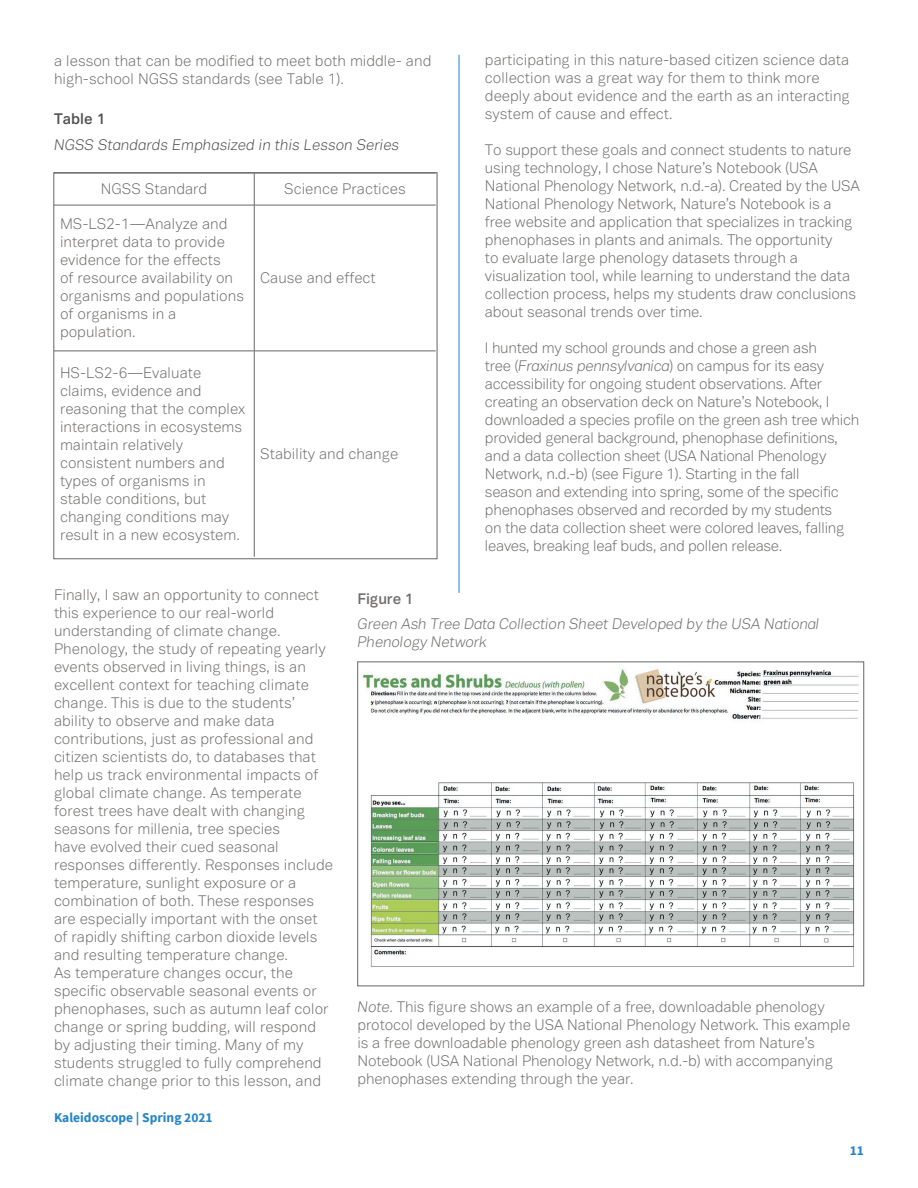
<style>
.page{position:relative;width:918px;height:1188px;background:#fff}
.page>*{position:absolute;margin:0;border:0;box-sizing:border-box;transform-origin:0 0}
.t1{font:300 15px/18px "Vaud";color:#706e6c}
.t2{font:300 15px/18px "Vaud";letter-spacing:-.02em;color:#706e6c}
.t3{font:italic 300 15px/18px "Vaud";letter-spacing:-.01em;color:#706e6c}
.t4{font:italic 300 15px "Vaud";color:#4e4f4f}
.t5{font:600 15px "Vaud";letter-spacing:-.01em;color:#706e6c}
.t6{font:600 15px "Vaud";color:#4e4f4f}
.t7{font:700 13.5px "Source Sans Pro";color:#2585c6}
.s1{font-style:italic}
</style>
<div class="page">
<hr style="left:459px;top:55px;width:1px;height:538px;background:#2585c6">
<hr style="left:254px;top:173px;width:1px;height:32px;background:#656666">
<hr style="left:254px;top:205px;width:1px;height:146px;background:#656666">
<hr style="left:54px;top:351px;width:200px;height:1px;background:#656666">
<hr style="left:254px;top:351px;width:1px;height:206px;background:#656666">
<hr style="left:254px;top:351px;width:182px;height:1px;background:#656666">
<hr style="left:54px;top:205px;width:200px;height:1px;background:#656666">
<hr style="left:254px;top:205px;width:182px;height:1px;background:#656666">
<div style="left:54px;top:172px;width:383px;height:387px;border:1px solid #656666"></div>
<img style="left:362px;top:669px;width:497px;height:298px">
<div style="left:357px;top:662px;width:507px;height:324px;border:1px solid #656666"></div>
<p class="t1" style="left:54px;top:51px;width:379px">a lesson that can be modified to meet both middle- and high-school NGSS standards (see Table 1).</p>
<p class="t6" style="left:54px;top:110px;width:53px">Table 1</p>
<p class="t4" style="left:54px;top:136px;width:347px">NGSS Standards Emphasized in this Lesson Series</p>
<p class="t1" style="left:101px;top:180px;width:108px">NGSS Standard</p>
<p class="t1" style="left:284px;top:180px;width:123px">Science Practices</p>
<p class="t1" style="left:60px;top:215px;width:186px">MS-LS2-1—Analyze and interpret data to provide evidence for the effects<br>of resource availability on organisms and populations of organisms in a population.</p>
<p class="t1" style="left:260px;top:269px;width:117px">Cause and effect</p>
<p class="t1" style="left:60px;top:364px;width:187px">HS-LS2-6—Evaluate claims, evidence and reasoning that the complex interactions in ecosystems maintain relatively consistent numbers and types of organisms in stable conditions, but changing conditions may result in a new ecosystem.</p>
<p class="t1" style="left:260px;top:445px;width:140px">Stability and change</p>
<p class="t1" style="left:485px;top:51px;width:367px">participating in this nature-based citizen science data collection was a great way for them to think more deeply about evidence and the earth as an interacting system of cause and effect.</p>
<p class="t1" style="left:485px;top:141px;width:377px">To support these goals and connect students to nature using technology, I chose Nature’s Notebook (USA National Phenology Network, n.d.-a). Created by the USA National Phenology Network, Nature’s Notebook is a free website and application that specializes in tracking phenophases in plants and animals. The opportunity<br>to evaluate large phenology datasets through a visualization tool, while learning to understand the data collection process, helps my students draw conclusions about seasonal trends over time.</p>
<p class="t2" style="left:485px;top:339px;width:376px">I hunted my school grounds and chose a green ash<br>tree (<span class="s1">Fraxinus pennsylvanica</span>) on campus for its easy accessibility for ongoing student observations. After creating an observation deck on Nature’s Notebook, I downloaded a species profile on the green ash tree which provided general background, phenophase definitions, and a data collection sheet (USA National Phenology Network, n.d.-b) (see Figure 1). Starting in the fall<br>season and extending into spring, some of the specific phenophases observed and recorded by my students<br>on the data collection sheet were colored leaves, falling leaves, breaking leaf buds, and pollen release.</p>
<p class="t1" style="left:54px;top:585px;width:281px">Finally, I saw an opportunity to connect this experience to our real-world understanding of climate change.<br>Phenology, the study of repeating yearly events observed in living things, is an excellent context for teaching climate change. This is due to the students’ ability to observe and make data contributions, just as professional and citizen scientists do, to databases that help us track environmental impacts of global climate change. As temperate forest trees have dealt with changing seasons for millenia, tree species<br>have evolved their cued seasonal responses differently. Responses include temperature, sunlight exposure or a combination of both. These responses are especially important with the onset of rapidly shifting carbon dioxide levels and resulting temperature change.<br>As temperature changes occur, the specific observable seasonal events or phenophases, such as autumn leaf color change or spring budding, will respond by adjusting their timing. Many of my students struggled to fully comprehend climate change prior to this lesson, and</p>
<p class="t7" style="left:54px;top:1108px;width:160px">Kaleidoscope | Spring 2021</p>
<p class="t5" style="left:357px;top:589px;width:58px">Figure 1</p>
<p class="t3" style="left:357px;top:615px;width:464px">Green Ash Tree Data Collection Sheet Developed by the USA National<br>Phenology Network</p>
<p class="t1" style="left:357px;top:998px;width:494px"><span class="s1">Note.</span> This figure shows an example of a free, downloadable phenology protocol developed by the USA National Phenology Network. This example is a free downloadable phenology green ash datasheet from Nature’s Notebook (USA National Phenology Network, n.d.-b) with accompanying phenophases extending through the year.</p>
<p class="t7" style="left:850px;top:1141px;width:16px">11</p>
</div>
